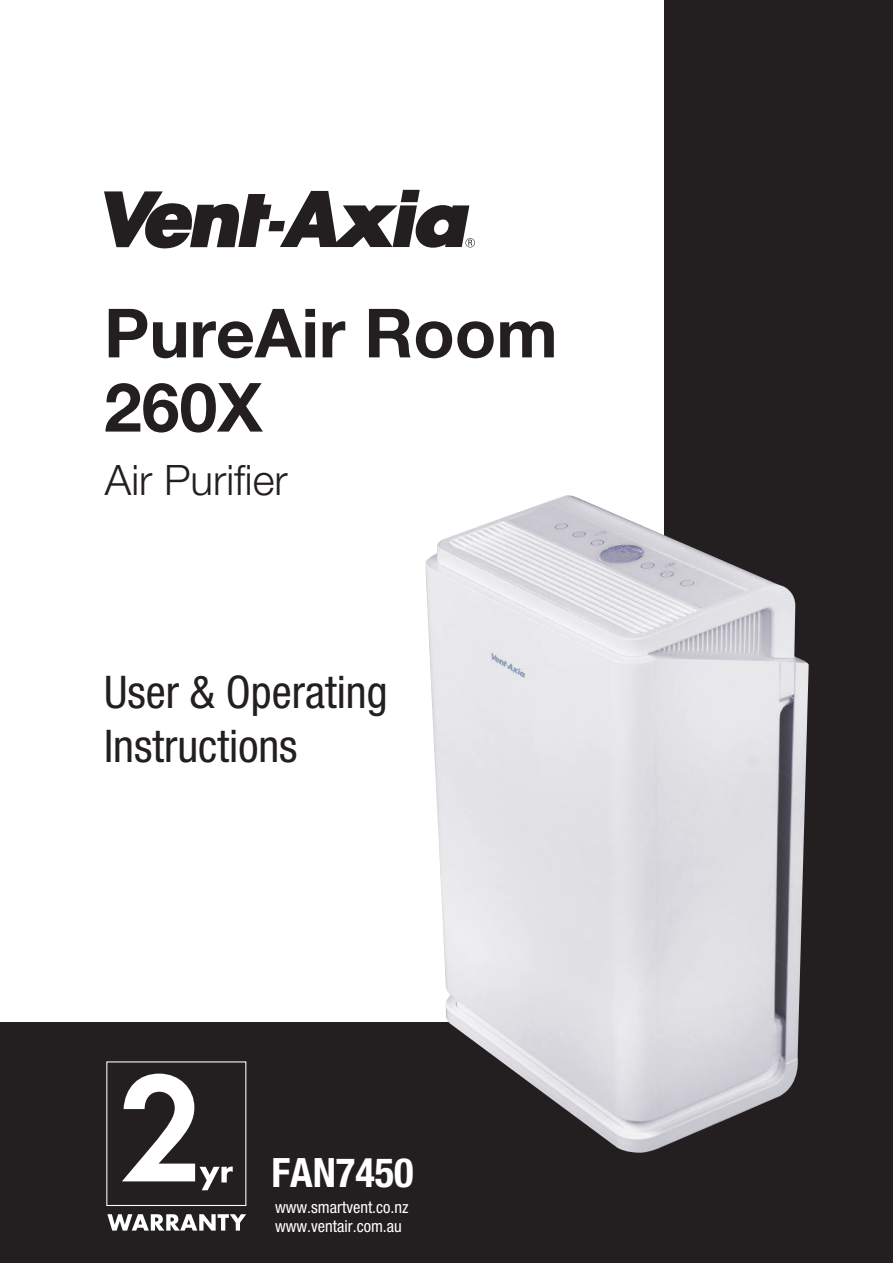
<style>
.page{position:relative;width:893px;height:1263px;background:#fff}
.page>*{position:absolute;margin:0;border:0;box-sizing:border-box;transform-origin:0 0}
.t1{font:700 67.95px/74.2px "Helvetica Neue";color:#231f20}
.t2{font:condensed 45px/54.2px "Helvetica Neue";color:#231f20}
.t3{font:300 42px "Helvetica Neue";color:#231f20}
.t4{font:700 condensed 40.5px "Helvetica Neue";color:#fff}
.t5{font:condensed 16.5px/19.8px "Helvetica Neue";color:#fff}
</style>
<div class="page">
<div style="left:0;top:1022px;width:893px;height:241px;background:#231f20"></div>
<div style="left:664px;top:0;width:229px;height:1088px;background:#231f20"></div>
<svg style="left:104px;top:190px;width:371px;height:59px"></svg>
<img style="left:425px;top:495px;width:384px;height:658px">
<svg style="left:107px;top:1214px;width:139px;height:16px"></svg>
<svg style="left:122px;top:1073px;width:111px;height:117px"></svg>
<h1 class="t1" style="left:104px;top:294px;width:455px">PureAir Room<br>260X</h1>
<h3 class="t3" style="left:105px;top:455px;width:184px">Air Purifier</h3>
<h2 class="t2" style="left:104px;top:664px;width:285px">User &amp; Operating<br>Instructions</h2>
<h3 class="t4" style="left:271px;top:1148px;width:144px">FAN7450</h3>
<p class="t5" style="left:275px;top:1197px;width:135px">www.smartvent.co.nz www.ventair.com.au</p>
</div>
